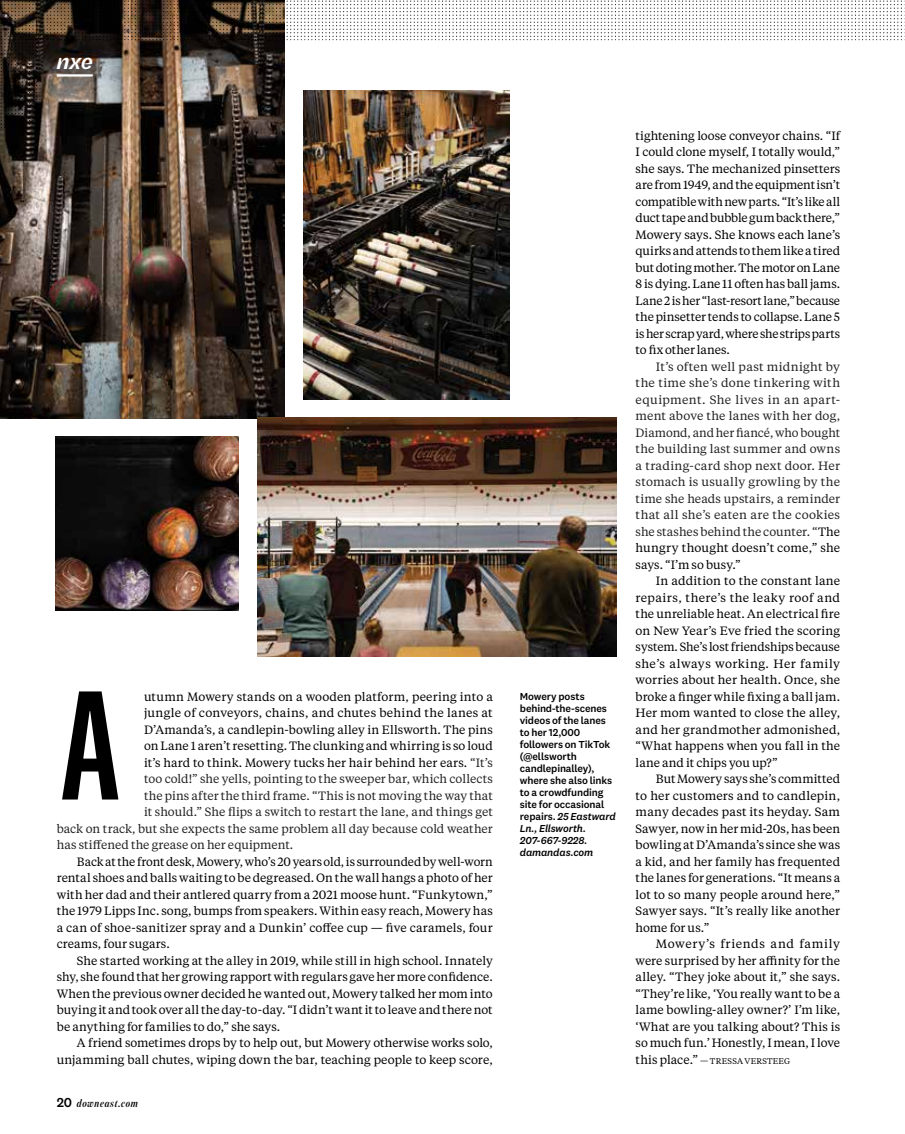
<style>
.page{position:relative;width:905px;height:1134px;background:#fff}
.page>*{position:absolute;margin:0;border:0;box-sizing:border-box;transform-origin:0 0}
.t1{font:500 161.85px "National 2 Compressed";color:#000}
.t2{font:italic 700 21px "Freigeist";color:#fff}
.t3{font:12px/16.5px "Tiempos Text";letter-spacing:.005em;color:#000;text-align:justify}
.t4{font:12px/16.5px "Tiempos Text";letter-spacing:.005em;color:#222;text-align:justify}
.t5{font:500 10.5px/12px "National 2";letter-spacing:-.01em;color:#000}
.t6{font:italic 500 10.5px "Domaine Display Condensed";letter-spacing:.08em;color:#000}
.t7{font:8.25px "Tiempos Text";letter-spacing:.025em;color:#000}
.s1{color:#222}
.s2{font-family:"National 2";font-style:normal;font-size:13.5px}
.s3{font-style:italic}
.s4{color:#000}
.s5{font-size:12px}
</style>
<div class="page">
<img style="left:0;top:0;width:285px;height:419px">
<svg style="left:0;top:1px;width:905px;height:127px"></svg>
<img style="left:257px;top:418px;width:359px;height:239px">
<img style="left:304px;top:91px;width:205px;height:308px">
<img style="left:56px;top:437px;width:183px;height:174px">
<h2 class="t2" style="left:57px;top:49px;width:37px">nxe</h2>
<h1 class="t1" style="left:61px;top:661px;width:60px">A</h1>
<p class="t3" style="left:144px;top:687px;width:350px">utumn Mowery stands on a wooden platform, peering into a</p>
<p class="t3" style="left:144px;top:704px;width:350px">jungle of conveyors, chains, and chutes behind the lanes at</p>
<p class="t3" style="left:144px;top:720px;width:350px">D’Amanda’s, a candlepin-bowling alley in Ellsworth. The pins</p>
<p class="t3" style="left:144px;top:737px;width:350px">on Lane 1 aren’t resetting. The clunking and whirring is so loud</p>
<p class="t3" style="left:144px;top:753px;width:350px">it’s hard to think. Mowery tucks her hair behind her ears. <span class="s1">“It’s</span></p>
<p class="t4" style="left:144px;top:770px;width:350px">too cold!” she yells, pointing to the sweeper bar, which collects</p>
<p class="t4" style="left:144px;top:786px;width:350px">the pins after the third frame. “This is not moving the way that</p>
<p class="t4" style="left:144px;top:803px;width:350px">it should.” She flips a switch to restart the lane, and things get</p>
<p class="t4" style="left:57px;top:819px;width:437px">back on track, but she expects the same problem all day because cold weather</p>
<p class="t4" style="left:57px;top:836px;width:238px">has stiffened the grease on her equipment.</p>
<p class="t3" style="left:57px;top:852px;width:437px;text-indent:20px">Back at the front desk, Mowery, who’s 20 years old, is surrounded by well-worn rental shoes and balls waiting to be degreased. On the wall hangs a photo of her with her dad and their antlered quarry from a 2021 moose hunt. “Funkytown,” the 1979 Lipps Inc. song, bumps from speakers. Within easy reach, Mowery has a can of shoe-sanitizer spray and a Dunkin’ coffee cup — five caramels, four creams, four sugars.</p>
<p class="t3" style="left:57px;top:951px;width:437px;text-indent:20px">She started working at the alley in 2019, while still in high school. Innately shy, she found that her growing rapport with regulars gave her more confidence.<br>When the previous owner decided he wanted out, Mowery talked her mom into buying it and took over all the day-to-day. “I didn’t want it to leave and there not be anything for families to do,” she says.</p>
<p class="t3" style="left:57px;top:1034px;width:437px;text-align:right">A friend sometimes drops by to help out, but Mowery otherwise works solo, unjamming ball chutes, wiping down the bar, teaching people to keep score,</p>
<p class="t6" style="left:57px;top:1097px;width:83px"><span class="s2">20</span> downeast.com</p>
<p class="t5" style="left:520px;top:690px;width:97px">Mowery posts behind-the-scenes videos of the lanes to her 12,000 followers on TikTok (@ellsworth candlepinalley), where she also links to a crowdfunding site for occasional repairs. <span class="s3">25 Eastward<br>Ln., Ellsworth.<br>207-667-9228. damandas.com</span></p>
<p class="t3" style="left:635px;top:126px;width:206px">tightening loose conveyor chains. “If I could clone myself, I totally would,” she says. The mechanized pinsetters are from 1949, and the equipment isn’t compatible with new parts. “It’s like all duct tape and bubble gum back there,” Mowery says. She knows each lane’s quirks and attends to them like a tired but doting mother. The motor on Lane 8 is dying. Lane 11 often has ball jams.<br>Lane 2 is her “last-resort lane,” because the pinsetter tends to collapse. Lane 5 is her scrap yard, where she strips parts to fix other lanes.</p>
<p class="t4" style="left:635px;top:357px;width:206px;text-indent:20px">It’s often well past midnight by the time she’s done tinkering with equipment. She lives in an apart&shy;ment above the lanes with her dog, Diamond, and her fiancé, who bought the building last summer and owns a trading-card shop next door. Her stomach is usually growling by the time she heads upstairs, a reminder that all she’s eaten are the cookies she stashes behind the counter. “<span class="s4">The hungry thought doesn’t come,” she says. “I’m so busy.”</span></p>
<p class="t3" style="left:635px;top:572px;width:206px;text-indent:20px">In addition to the constant lane repairs, there’s the leaky roof and the unreliable heat. An electrical fire on New Year’s Eve fried the scoring system. She’s lost friendships because she’s always working. Her family worries about her health. Once, she broke a finger while fixing a ball jam.<br>Her mom wanted to close the alley, and her grandmother admonished, “What happens when you fall in the lane and it chips you up?”</p>
<p class="t3" style="left:635px;top:770px;width:206px;text-indent:20px">But Mowery says she’s committed to her customers and to candlepin, many decades past its heyday. Sam Sawyer, now in her mid-20s, has been bowling at D’Amanda’s since she was a kid, and her family has frequented the lanes for generations. “It means a lot to so many people around here,” Sawyer says. “It’s really like another home for us.”</p>
<p class="t3" style="left:635px;top:935px;width:206px;text-indent:20px">Mowery’s friends and family were surprised by her affinity for the alley. “They joke about it,” she says. “They’re like, ‘You really want to be a lame bowling-alley owner?’ I’m like, ‘What are you talking about? This is so much fun.’ Honestly, I mean, I love</p>
<p class="t7" style="left:635px;top:1055px;width:156px"><span class="s5">this place.”</span> — TRESSA VERSTEEG</p>
</div>
